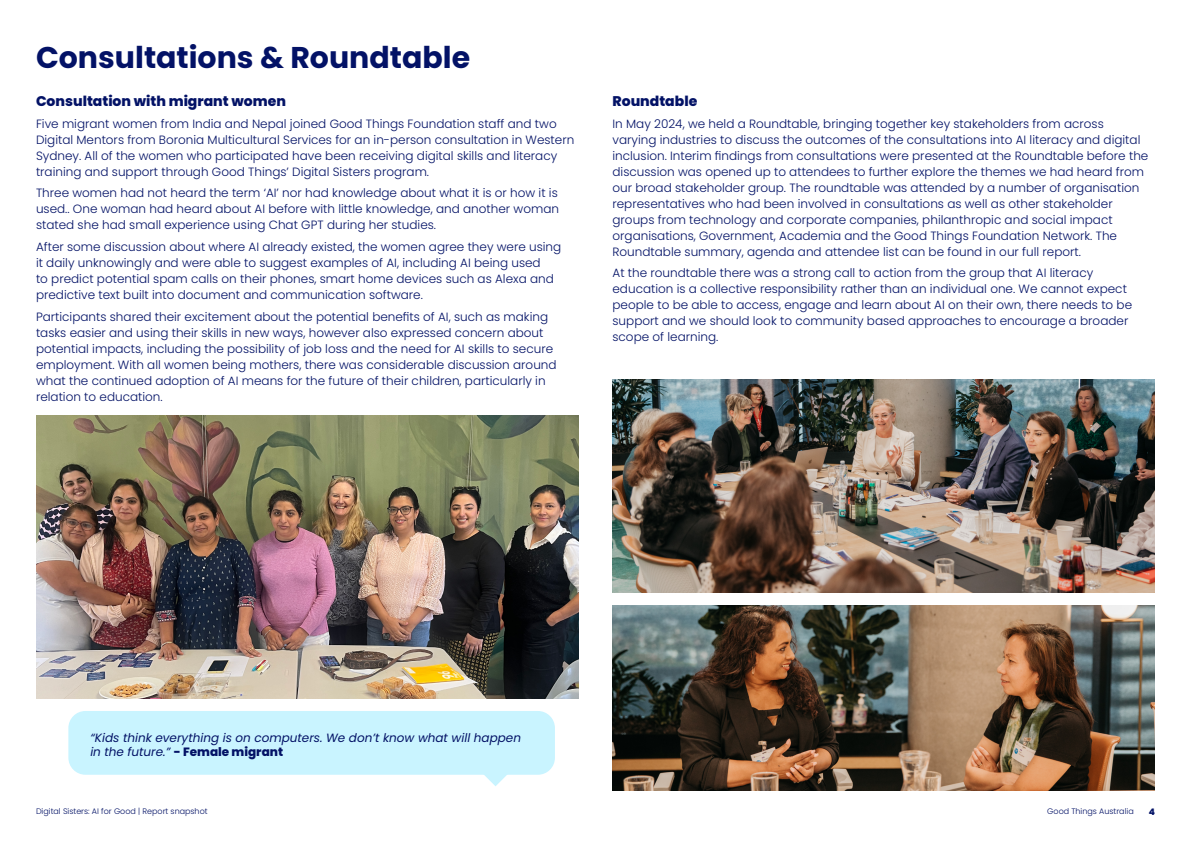
<style>
.page{position:relative;width:1191px;height:842px;background:#fff}
.page>*{position:absolute;margin:0;border:0;box-sizing:border-box;transform-origin:0 0}
.t1{font:700 30px "Poppins";color:#031266}
.t2{font:800 14px "Poppins";color:#031266}
.t3{font:300 12px/16px "Poppins";color:#031266}
.t4{font:italic 12px/14px "Poppins";color:#031266}
.t5{font:800 9px "Poppins";color:#031266}
.t6{font:300 8px "Poppins";color:#031266}
.s1{font-weight:800;font-style:normal}
</style>
<div class="page">
<img style="left:36px;top:415px;width:542px;height:283px">
<div style="left:68px;top:711px;width:487px;height:64px;background:#c9f4ff;border-radius:17px"></div>
<img style="left:612px;top:380px;width:543px;height:212px">
<img style="left:612px;top:606px;width:543px;height:184px">
<svg style="left:482px;top:774px;width:25px;height:12px"></svg>
<h1 class="t1" style="left:36px;top:40px;width:436px">Consultations &amp; Roundtable</h1>
<p class="t2" style="left:36px;top:93px;width:251px">Consultation with migrant women</p>
<p class="t3" style="left:36px;top:116px;width:540px">Five migrant women from India and Nepal joined Good Things Foundation staff and two Digital Mentors from Boronia Multicultural Services for an in-person consultation in Western Sydney. All of the women who participated have been receiving digital skills and literacy training and support through Good Things’ Digital Sisters program.</p>
<p class="t3" style="left:36px;top:185px;width:524px;text-align:justify">Three women had not heard the term ‘AI’ nor had knowledge about what it is or how it is used.. One woman had heard about AI before with little knowledge, and another woman stated she had small experience using Chat GPT during her studies.</p>
<p class="t3" style="left:36px;top:239px;width:527px">After some discussion about where AI already existed, the women agree they were using it daily unknowingly and were able to suggest examples of AI, including AI being used<br>to predict potential spam calls on their phones, smart home devices such as Alexa and predictive text built into document and communication software.</p>
<p class="t3" style="left:36px;top:309px;width:522px">Participants shared their excitement about the potential benefits of AI, such as making tasks easier and using their skills in new ways, however also expressed concern about potential impacts, including the possibility of job loss and the need for AI skills to secure employment. With all women being mothers, there was considerable discussion around what the continued adoption of AI means for the future of their children, particularly in relation to education.</p>
<p class="t2" style="left:612px;top:93px;width:86px">Roundtable</p>
<p class="t3" style="left:612px;top:116px;width:537px">In May 2024, we held a Roundtable, bringing together key stakeholders from across varying industries to discuss the outcomes of the consultations into AI literacy and digital inclusion. Interim findings from consultations were presented at the Roundtable before the discussion was opened up to attendees to further explore the themes we had heard from our broad stakeholder group. The roundtable was attended by a number of organisation representatives who had been involved in consultations as well as other stakeholder groups from technology and corporate companies, philanthropic and social impact organisations, Government, Academia and the Good Things Foundation Network. The Roundtable summary, agenda and attendee list can be found in our full report.</p>
<p class="t3" style="left:612px;top:265px;width:521px">At the roundtable there was a strong call to action from the group that AI literacy education is a collective responsibility rather than an individual one. We cannot expect people to be able to access, engage and learn about AI on their own, there needs to be support and we should look to community based approaches to encourage a broader scope of learning.</p>
<p class="t4" style="left:90px;top:731px;width:432px">“Kids think everything is on computers. We don’t know what will happen in the future.” <span class="s1">- Female migrant</span></p>
<p class="t6" style="left:36px;top:807px;width:173px">Digital Sisters: AI for Good | Report snapshot</p>
<p class="t6" style="left:1047px;top:807px;width:88px">Good Things Australia</p>
<p class="t5" style="left:1148px;top:807px;width:8px">4</p>
</div>
